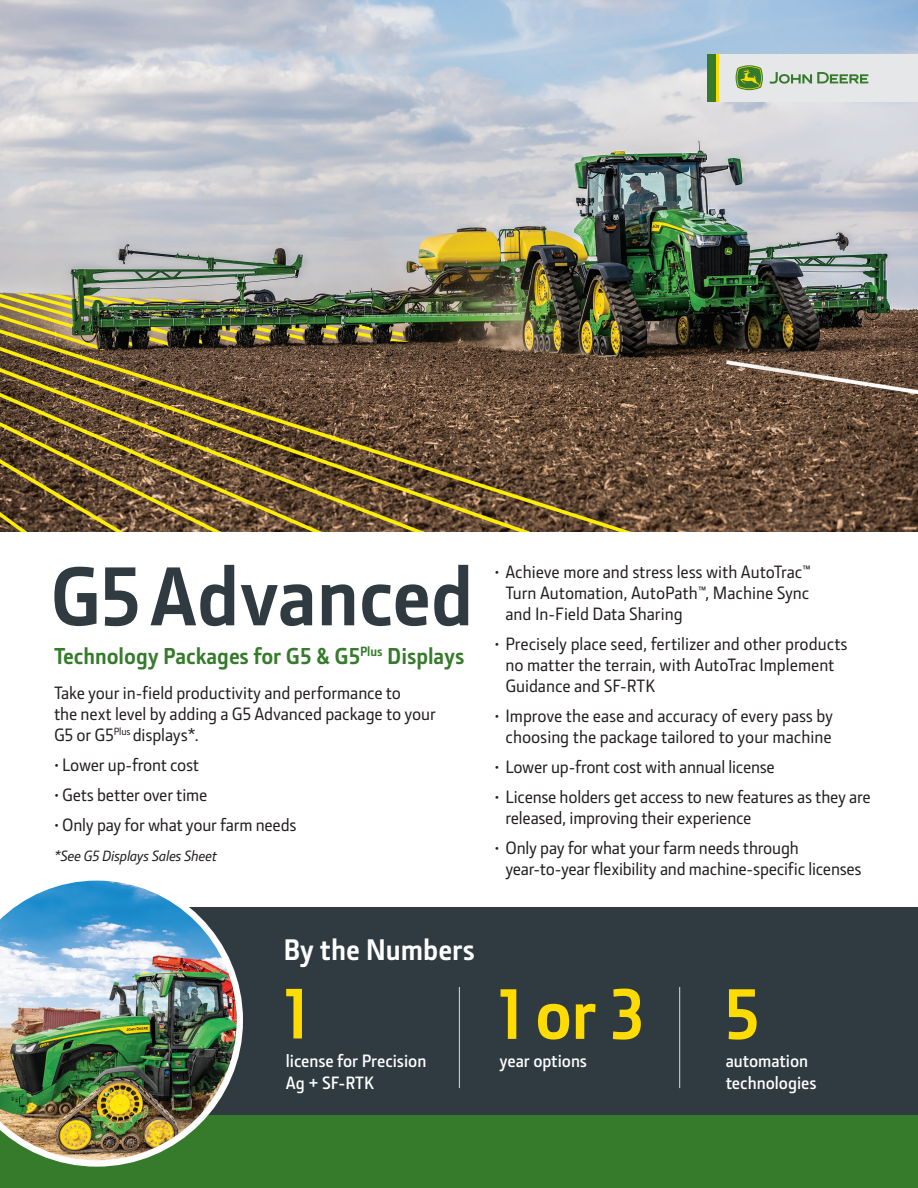
<style>
.page{position:relative;width:918px;height:1188px;background:#fff}
.page>*{position:absolute;margin:0;border:0;box-sizing:border-box;transform-origin:0 0}
.Headline_Big{font:700 84px "JD Sans Pro";color:#2f3b41}
.By_the_Numbers_Numbe{font:700 72px "JD Sans Pro";color:#ffdc01}
.By_the_Numbers_Headl{font:700 30px "JD Sans Pro";color:#fff}
.Subhead{font:700 23.25px "JD Sans Pro";color:#357b2b}
.Body_Text_Bulleted{font:500 18px/21px "JD Sans Pro";letter-spacing:-.01em;color:#231f20}
.Body_Text{font:500 18px/21px "JD Sans Pro";letter-spacing:-.01em;color:#231f20}
.t1{font:600 18px/21.6px "JD Sans Pro";color:#fff}
.Body_Text-2{font:italic 500 15px "JD Sans Pro";letter-spacing:-.01em;color:#231f20}
</style>
<div class="page">
<img style="left:0;top:0;width:918px;height:531px">
<div style="left:40px;top:907px;width:878px;height:243px;background:#2f3b41"></div>
<div style="left:0;top:1116px;width:918px;height:72px;background:#357b2b"></div>
<img style="left:0;top:880px;width:243px;height:287px">
<hr style="left:459px;top:987px;width:1px;height:101px;background:#dcdddf">
<hr style="left:679px;top:987px;width:1px;height:101px;background:#dcdddf">
<div style="left:719px;top:54px;width:199px;height:48px;background:#e6e7e9"></div>
<svg style="left:770px;top:72px;width:98px;height:12px"></svg>
<svg style="left:736px;top:65px;width:27px;height:25px"></svg>
<div style="left:707px;top:54px;width:9px;height:48px;background:#357b2b"></div>
<hr style="left:716px;top:54px;width:3px;height:48px;background:#ffdc01">
<p class="Headline_Big" style="left:50px;top:542px;width:425px">G5 Advanced</p>
<p class="Subhead" style="left:54px;top:641px;width:412px">Technology Packages for G5 &amp; G5<sup>Plus</sup> Displays</p>
<p class="Body_Text" style="left:54px;top:682px;width:383px">Take your in-field productivity and performance to<br>the next level by adding a G5 Advanced package to your<br>G5 or G5<sup>Plus</sup> displays*.</p>
<p class="Body_Text" style="left:54px;top:754px;width:146px">• Lower up-front cost</p>
<p class="Body_Text" style="left:54px;top:784px;width:155px">• Gets better over time</p>
<p class="Body_Text" style="left:54px;top:814px;width:244px">• Only pay for what your farm needs</p>
<p class="Body_Text-2" style="left:54px;top:846px;width:164px">*See G5 Displays Sales Sheet</p>
<p class="Body_Text_Bulleted" style="left:505px;top:561px;width:307px;text-align:justify;text-indent:-11px">• Achieve more and stress less with AutoTrac™ Turn Automation, AutoPath™, Machine Sync and In-Field Data Sharing</p>
<p class="Body_Text_Bulleted" style="left:505px;top:633px;width:344px;text-indent:-11px">• Precisely place seed, fertilizer and other products no matter the terrain, with AutoTrac Implement<br>Guidance and SF-RTK</p>
<p class="Body_Text_Bulleted" style="left:495px;top:705px;width:340px;text-align:center">• Improve the ease and accuracy of every pass by choosing the package tailored to your machine</p>
<p class="Body_Text_Bulleted" style="left:495px;top:756px;width:282px">• Lower up-front cost with annual license</p>
<p class="Body_Text_Bulleted" style="left:505px;top:786px;width:367px;text-indent:-11px">• License holders get access to new features as they are released, improving their experience</p>
<p class="Body_Text_Bulleted" style="left:505px;top:837px;width:358px;text-indent:-11px">• Only pay for what your farm needs through year-to-year flexibility and machine-specific licenses</p>
<p class="By_the_Numbers_Headl" style="left:284px;top:930px;width:193px">By the Numbers</p>
<p class="By_the_Numbers_Numbe" style="left:285px;top:967px;width:23px">1</p>
<p class="t1" style="left:286px;top:1050px;width:142px">license for Precision<br>Ag + SF-RTK</p>
<p class="By_the_Numbers_Numbe" style="left:500px;top:967px;width:146px">1 or 3</p>
<p class="t1" style="left:500px;top:1050px;width:89px">year options</p>
<p class="By_the_Numbers_Numbe" style="left:724px;top:967px;width:36px">5</p>
<p class="t1" style="left:726px;top:1050px;width:92px">automation technologies</p>
</div>
